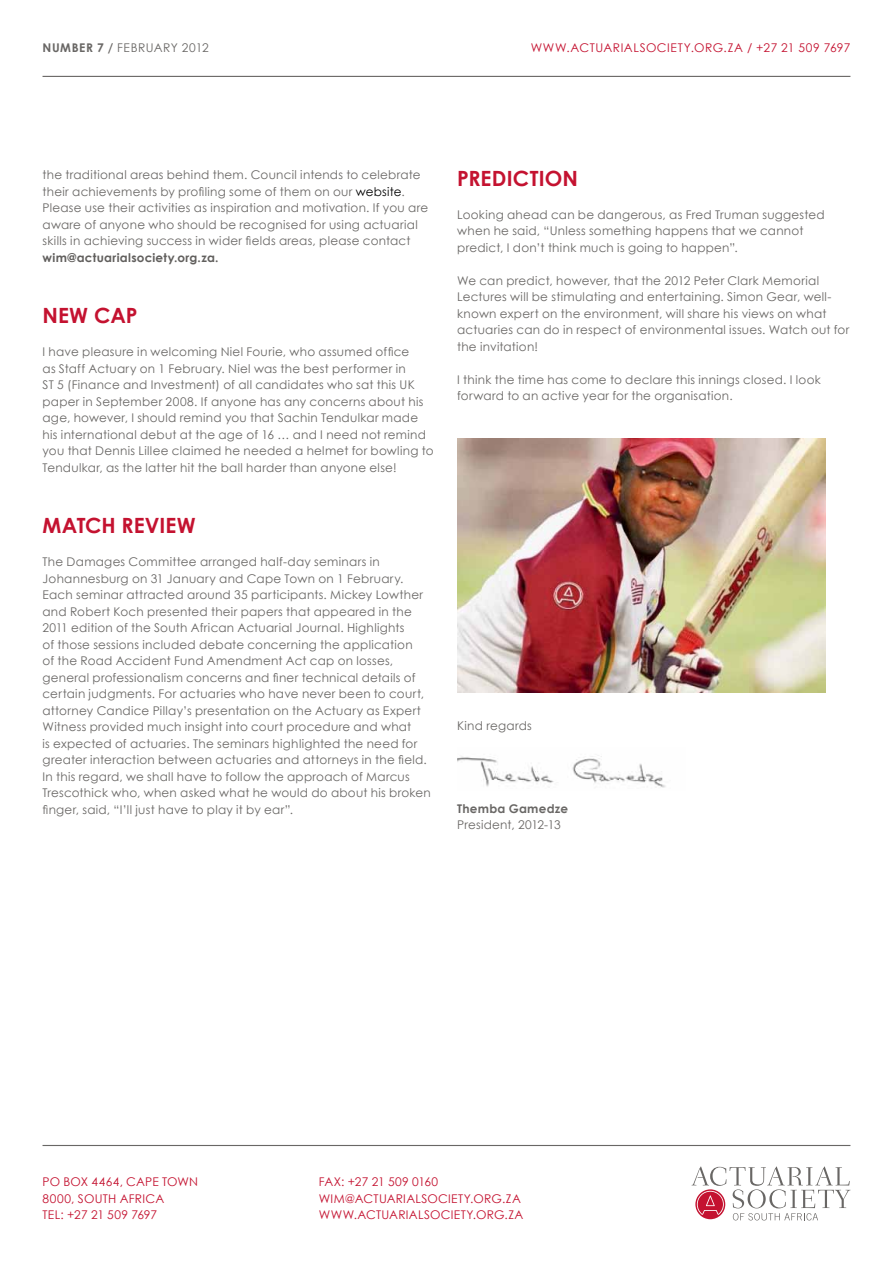
<style>
.page{position:relative;width:893px;height:1263px;background:#fff}
.page>*{position:absolute;margin:0;border:0;box-sizing:border-box;transform-origin:0 0}
.t1{font:700 21px "Century Gothic";letter-spacing:.005em;color:#c41230}
.t2{font:12px/16.5px "Century Gothic";letter-spacing:.02em;color:#696765}
.t3{font:12px/16.5px "Century Gothic";letter-spacing:.02em;color:#c41230}
.t4{font:12px "Century Gothic";letter-spacing:.045em;color:#c41230}
.t5{font:700 12px "Century Gothic";letter-spacing:.025em;color:#615f5d}
.t6{font:12px "Century Gothic";letter-spacing:.04em;color:#696765}
.t7{font:700 12px "Century Gothic";letter-spacing:.02em;color:#696765}
.s1{font-weight:700}
.s2{color:#000}
</style>
<div class="page">
<svg style="left:692px;top:1166px;width:158px;height:54px"></svg>
<hr style="left:43px;top:1145px;width:807px;height:1px;background:#696765">
<hr style="left:43px;top:76px;width:807px;height:1px;background:#696765">
<img style="left:457px;top:755px;width:209px;height:33px">
<img style="left:457px;top:438px;width:368px;height:254px">
<p class="t6" style="left:43px;top:40px;width:168px"><span class="s1">NUMBER 7 /</span> FEBRUARY 2012</p>
<p class="t4" style="left:531px;top:40px;width:321px">WWW.ACTUARIALSOCIETY.ORG.ZA / +27 21 509 7697</p>
<p class="t2" style="left:43px;top:166px;width:387px">the traditional areas behind them. Council intends to celebrate their achievements by profiling some of them on our <span class="s2">website</span>.<br>Please use their activities as inspiration and motivation. If you are aware of anyone who should be recognised for using actuarial skills in achieving success in wider fields areas, please contact</p>
<p class="t5" style="left:43px;top:250px;width:178px">wim@actuarialsociety.org.za.</p>
<h1 class="t1" style="left:43px;top:302px;width:96px">NEW CAP</h1>
<p class="t2" style="left:43px;top:343px;width:393px">I have pleasure in welcoming Niel Fourie, who assumed office<br>as Staff Actuary on 1 February. Niel was the best performer in<br>ST 5 (Finance and Investment) of all candidates who sat this UK paper in September 2008. If anyone has any concerns about his age, however, I should remind you that Sachin Tendulkar made his international debut at the age of 16 … and I need not remind you that Dennis Lillee claimed he needed a helmet for bowling to Tendulkar, as the latter hit the ball harder than anyone else!</p>
<h1 class="t1" style="left:43px;top:512px;width:155px">MATCH REVIEW</h1>
<p class="t2" style="left:43px;top:553px;width:390px">The Damages Committee arranged half-day seminars in Johannesburg on 31 January and Cape Town on 1 February.<br>Each seminar attracted around 35 participants. Mickey Lowther and Robert Koch presented their papers that appeared in the 2011 edition of the South African Actuarial Journal. Highlights<br>of those sessions included debate concerning the application<br>of the Road Accident Fund Amendment Act cap on losses, general professionalism concerns and finer technical details of certain judgments. For actuaries who have never been to court, attorney Candice Pillay’s presentation on the Actuary as Expert Witness provided much insight into court procedure and what<br>is expected of actuaries. The seminars highlighted the need for greater interaction between actuaries and attorneys in the field.<br>In this regard, we shall have to follow the approach of Marcus Trescothick who, when asked what he would do about his broken finger, said, “I’ll just have to play it by ear”.</p>
<h1 class="t1" style="left:457px;top:165px;width:122px">PREDICTION</h1>
<p class="t2" style="left:457px;top:206px;width:369px">Looking ahead can be dangerous, as Fred Truman suggested when he said, “Unless something happens that we cannot predict, I don’t think much is going to happen”.</p>
<p class="t2" style="left:457px;top:272px;width:394px">We can predict, however, that the 2012 Peter Clark Memorial Lectures will be stimulating and entertaining. Simon Gear, well&shy;known expert on the environment, will share his views on what actuaries can do in respect of environmental issues. Watch out for the invitation!</p>
<p class="t2" style="left:457px;top:371px;width:365px">I think the time has come to declare this innings closed. I look forward to an active year for the organisation.</p>
<p class="t2" style="left:457px;top:718px;width:76px">Kind regards</p>
<p class="t7" style="left:457px;top:801px;width:113px">Themba Gamedze</p>
<p class="t2" style="left:457px;top:817px;width:105px">President, 2012-13</p>
<p class="t3" style="left:43px;top:1174px;width:157px">PO BOX 4464, CAPE TOWN<br>8000, SOUTH AFRICA<br>TEL: +27 21 509 7697</p>
<p class="t3" style="left:319px;top:1174px;width:206px">FAX: +27 21 509 0160<br>WIM@ACTUARIALSOCIETY.ORG.ZA<br>WWW.ACTUARIALSOCIETY.ORG.ZA</p>
</div>
